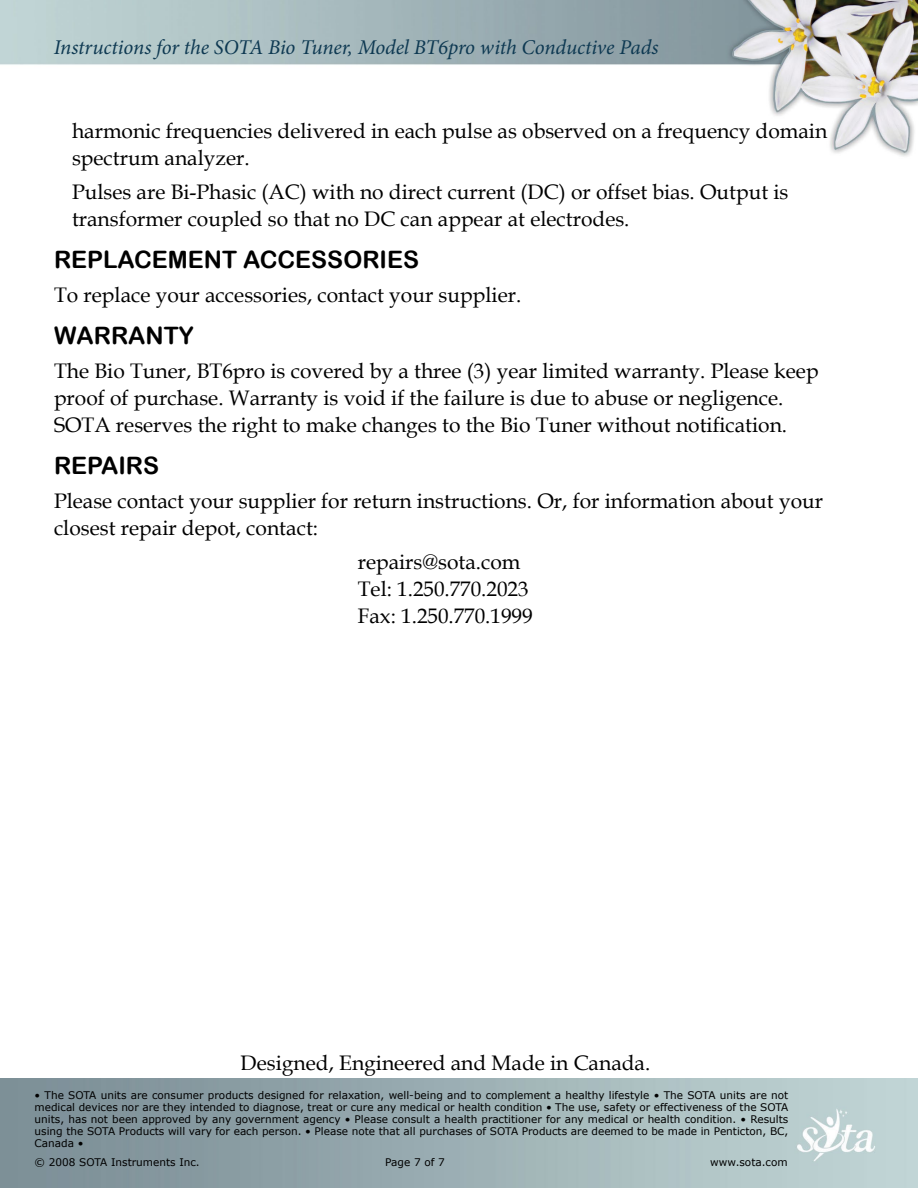
<style>
.page{position:relative;width:918px;height:1188px;background:#fff}
.page>*{position:absolute;margin:0;border:0;box-sizing:border-box;transform-origin:0 0}
.t1{font:24px "Arial Rounded MT Bold";color:#000}
.t2{font:21px/27px "Book Antiqua";color:#000}
.t3{font:italic 21px "Minion Pro";letter-spacing:-.01em;color:#0e3952}
.t4{font:10.5px/12px "Verdana";color:#000;text-align:justify}
</style>
<div class="page">
<img style="left:0;top:0;width:918px;height:157px">
<img style="left:0;top:1079px;width:918px;height:109px">
<p class="t3" style="left:54px;top:33px;width:606px">Instructions for the SOTA Bio Tuner, Model BT6pro with Conductive Pads</p>
<p class="t2" style="left:72px;top:117px;width:757px">harmonic frequencies delivered in each pulse as observed on a frequency domain spectrum analyzer.</p>
<p class="t2" style="left:72px;top:178px;width:718px">Pulses are Bi-Phasic (AC) with no direct current (DC) or offset bias. Output is transformer coupled so that no DC can appear at electrodes.</p>
<p class="t1" style="left:54px;top:245px;width:367px">REPLACEMENT ACCESSORIES</p>
<p class="t2" style="left:54px;top:281px;width:469px">To replace your accessories, contact your supplier.</p>
<p class="t1" style="left:54px;top:322px;width:141px">WARRANTY</p>
<p class="t2" style="left:54px;top:357px;width:766px">The Bio Tuner, BT6pro is covered by a three (3) year limited warranty. Please keep proof of purchase. Warranty is void if the failure is due to abuse or negligence.<br>SOTA reserves the right to make changes to the Bio Tuner without notification.</p>
<p class="t1" style="left:54px;top:452px;width:107px">REPAIRS</p>
<p class="t2" style="left:54px;top:487px;width:771px">Please contact your supplier for return instructions. Or, for information about your closest repair depot, contact:</p>
<p class="t2" style="left:358px;top:548px;width:176px">repairs@sota.com<br>Tel: 1.250.770.2023<br>Fax: 1.250.770.1999</p>
<p class="t2" style="left:241px;top:1048px;width:411px">Designed, Engineered and Made in Canada.</p>
<p class="t4" style="left:35px;top:1089px;width:755px">• The SOTA units are consumer products designed for relaxation, well-being and to complement a healthy lifestyle • The SOTA units are not medical devices nor are they intended to diagnose, treat or cure any medical or health condition • The use, safety or effectiveness of the SOTA units, has not been approved by any government agency • Please consult a health practitioner for any medical or health condition. • Results using the SOTA Products will vary for each person. • Please note that all purchases of SOTA Products are deemed to be made in Penticton, BC, Canada •</p>
<p class="t4" style="left:35px;top:1155px;width:167px">© 2008 SOTA Instruments Inc.</p>
<p class="t4" style="left:385px;top:1155px;width:61px">Page 7 of 7</p>
<p class="t4" style="left:710px;top:1155px;width:79px">www.sota.com</p>
</div>
